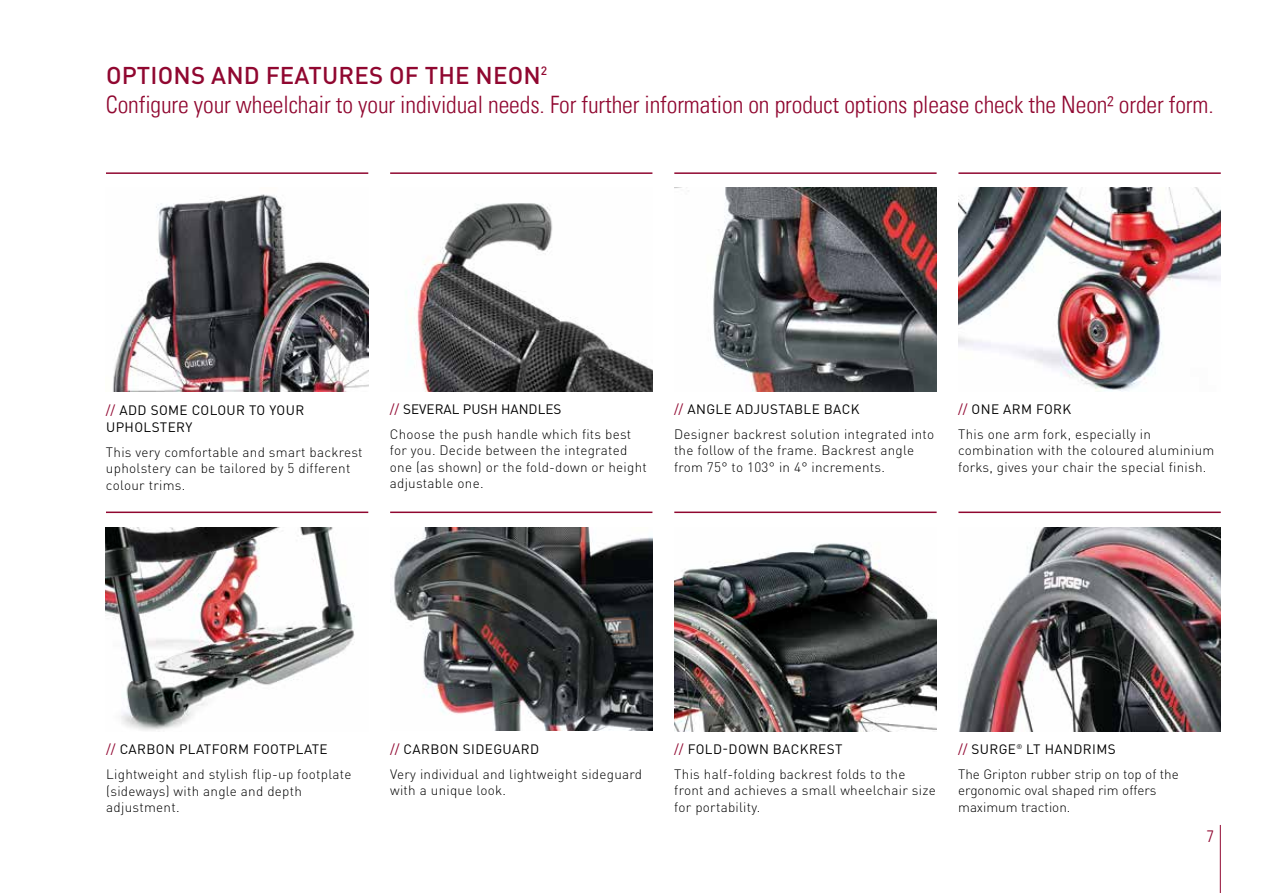
<style>
.page{position:relative;width:1263px;height:893px;background:#fff}
.page>*{position:absolute;margin:0;border:0;box-sizing:border-box;transform-origin:0 0}
.t1{font:24px "Univers Com 47 Light Cond";letter-spacing:-.005em;color:#900730}
.t2{font:500 24px "DINOT";letter-spacing:.01em;color:#900730}
.t3{font:16.5px "Univers Com 47 Light Cond";color:#900730}
.t4{font:300 13.5px/16.5px "DINOT";letter-spacing:.02em;color:#000}
.t5{font:300 13.5px/25px "DINOT";color:#000}
.t6{font:13.5px/16.5px "DINOT";letter-spacing:.03em;color:#000}
.s1{color:#900730}
.s2{font-weight:400;color:#900730}
.s3{font-weight:400}
</style>
<div class="page">
<hr style="left:106px;top:172px;width:262px;height:2px;background:#900730">
<hr style="left:106px;top:512px;width:262px;height:1px;background:#900730">
<hr style="left:390px;top:172px;width:262px;height:2px;background:#900730">
<hr style="left:390px;top:512px;width:262px;height:1px;background:#900730">
<hr style="left:674px;top:172px;width:263px;height:2px;background:#900730">
<hr style="left:674px;top:512px;width:263px;height:1px;background:#900730">
<hr style="left:958px;top:172px;width:263px;height:2px;background:#900730">
<hr style="left:958px;top:512px;width:263px;height:1px;background:#900730">
<img style="left:106px;top:527px;width:249px;height:204px">
<img style="left:414px;top:203px;width:238px;height:189px">
<img style="left:390px;top:527px;width:262px;height:204px">
<img style="left:674px;top:188px;width:263px;height:204px">
<img style="left:958px;top:188px;width:263px;height:203px">
<img style="left:959px;top:527px;width:262px;height:204px">
<img style="left:113px;top:194px;width:255px;height:198px">
<img style="left:674px;top:543px;width:263px;height:188px">
<hr style="left:1220px;top:825px;width:1px;height:68px;background:#900730">
<h1 class="t2" style="left:106px;top:60px;width:443px">OPTIONS AND FEATURES OF THE NEON<sup>2</sup></h1>
<h1 class="t1" style="left:106px;top:91px;width:1109px">Configure your wheelchair to your individual needs. For further information on product options please check the Neon² order form.</h1>
<p class="t6" style="left:106px;top:402px;width:200px"><span class="s1">//</span> ADD SOME COLOUR TO YOUR<br>UPHOLSTERY</p>
<p class="t4" style="left:106px;top:443px;width:258px">This very comfortable and smart backrest upholstery can be tailored by 5 different colour trims.</p>
<p class="t4" style="left:390px;top:396px;width:243px;line-height:25px"><span class="s2">//</span> <span class="s3">SEVERAL PUSH HANDLES<br></span>Choose the push handle which fits best</p>
<p class="t4" style="left:390px;top:442px;width:259px">for you. Decide between the integrated one (as shown) or the fold-down or height adjustable one.</p>
<p class="t4" style="left:674px;top:396px;width:262px;line-height:25px"><span class="s2">//</span> <span class="s3">ANGLE ADJUSTABLE BACK<br></span>Designer backrest solution integrated into</p>
<p class="t4" style="left:674px;top:442px;width:242px">the follow of the frame. Backrest angle from 75° to 103° in 4° increments.</p>
<p class="t4" style="left:958px;top:396px;width:194px;line-height:25px"><span class="s2">//</span> <span class="s3">ONE ARM FORK<br></span>This one arm fork, especially in</p>
<p class="t4" style="left:958px;top:442px;width:258px">combination with the coloured aluminium forks, gives your chair the special finish.</p>
<p class="t4" style="left:106px;top:737px;width:247px;line-height:25px"><span class="s2">//</span> <span class="s3">CARBON PLATFORM FOOTPLATE<br></span>Lightweight and stylish flip-up footplate</p>
<p class="t4" style="left:106px;top:783px;width:197px">(sideways) with angle and depth adjustment.</p>
<p class="t4" style="left:390px;top:736px;width:254px;line-height:25px"><span class="s2">//</span> <span class="s3">CARBON SIDEGUARD<br></span>Very individual and lightweight sideguard</p>
<p class="t4" style="left:390px;top:782px;width:118px">with a unique look.</p>
<p class="t4" style="left:674px;top:736px;width:233px;line-height:25px"><span class="s2">//</span> <span class="s3">FOLD-DOWN BACKREST<br></span>This half-folding backrest folds to the</p>
<p class="t4" style="left:674px;top:782px;width:263px">front and achieves a small wheelchair size for portability.</p>
<p class="t5" style="left:958px;top:736px;width:222px"><span class="s2">//</span> <span class="s3">SURGE</span><sup>®</sup> <span class="s3">LT HANDRIMS<br></span>The Gripton rubber strip on top of the</p>
<p class="t5" style="left:958px;top:782px;width:200px;line-height:16.5px">ergonomic oval shaped rim offers maximum traction.</p>
<p class="t3" style="left:1207px;top:826px;width:9px">7</p>
</div>
